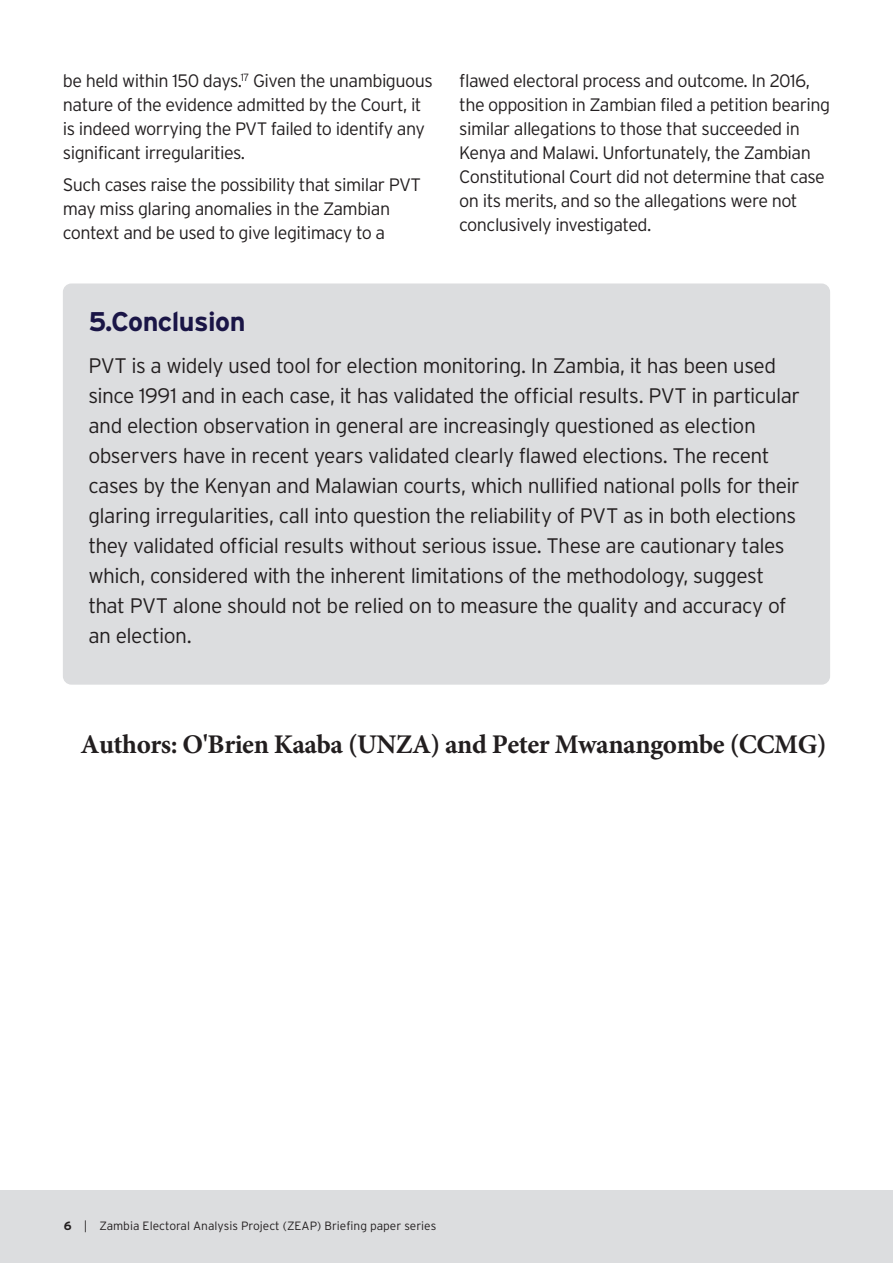
<style>
.page{position:relative;width:893px;height:1263px;background:#fff}
.page>*{position:absolute;margin:0;border:0;box-sizing:border-box;transform-origin:0 0}
.t1{font:700 27px "Minion Pro";letter-spacing:-.015em;color:#221e1f}
.t2{font:700 27px "Interstate";letter-spacing:-.02em;color:#1a1546}
.t3{font:300 21px/30px "Interstate";letter-spacing:-.025em;color:#231f20}
.t4{font:300 18px/24px "Interstate";letter-spacing:-.03em;color:#231f20}
.t5{font:300 12px "Interstate";color:#231f20}
.s1{font-weight:700}
</style>
<div class="page">
<div style="left:0;top:1191px;width:893px;height:72px;background:#dcdddf"></div>
<div style="left:63px;top:283px;width:767px;height:402px;background:#dcdddf;border-radius:9px"></div>
<p class="t4" style="left:63px;top:68px;width:371px">be held within 150 days.<sup>17</sup> Given the unambiguous nature of the evidence admitted by the Court, it is indeed worrying the PVT failed to identify any significant irregularities.</p>
<p class="t4" style="left:63px;top:173px;width:360px">Such cases raise the possibility that similar PVT may miss glaring anomalies in the Zambian context and be used to give legitimacy to a</p>
<p class="t4" style="left:459px;top:68px;width:372px">flawed electoral process and outcome. In 2016, the opposition in Zambian filed a petition bearing similar allegations to those that succeeded in Kenya and Malawi. Unfortunately, the Zambian Constitutional Court did not determine that case on its merits, and so the allegations were not conclusively investigated.</p>
<p class="t2" style="left:88px;top:306px;width:159px">5.Conclusion</p>
<p class="t3" style="left:88px;top:351px;width:713px">PVT is a widely used tool for election monitoring. In Zambia, it has been used since 1991 and in each case, it has validated the official results. PVT in particular and election observation in general are increasingly questioned as election observers have in recent years validated clearly flawed elections. The recent cases by the Kenyan and Malawian courts, which nullified national polls for their glaring irregularities, call into question the reliability of PVT as in both elections they validated official results without serious issue. These are cautionary tales which, considered with the inherent limitations of the methodology, suggest that PVT alone should not be relied on to measure the quality and accuracy of an election.</p>
<p class="t1" style="left:80px;top:725px;width:747px">Authors: O'Brien Kaaba (UNZA) and Peter Mwanangombe (CCMG)</p>
<p class="t5" style="left:64px;top:1219px;width:374px"><span class="s1">6</span> | Zambia Electoral Analysis Project (ZEAP) Briefing paper series</p>
</div>
